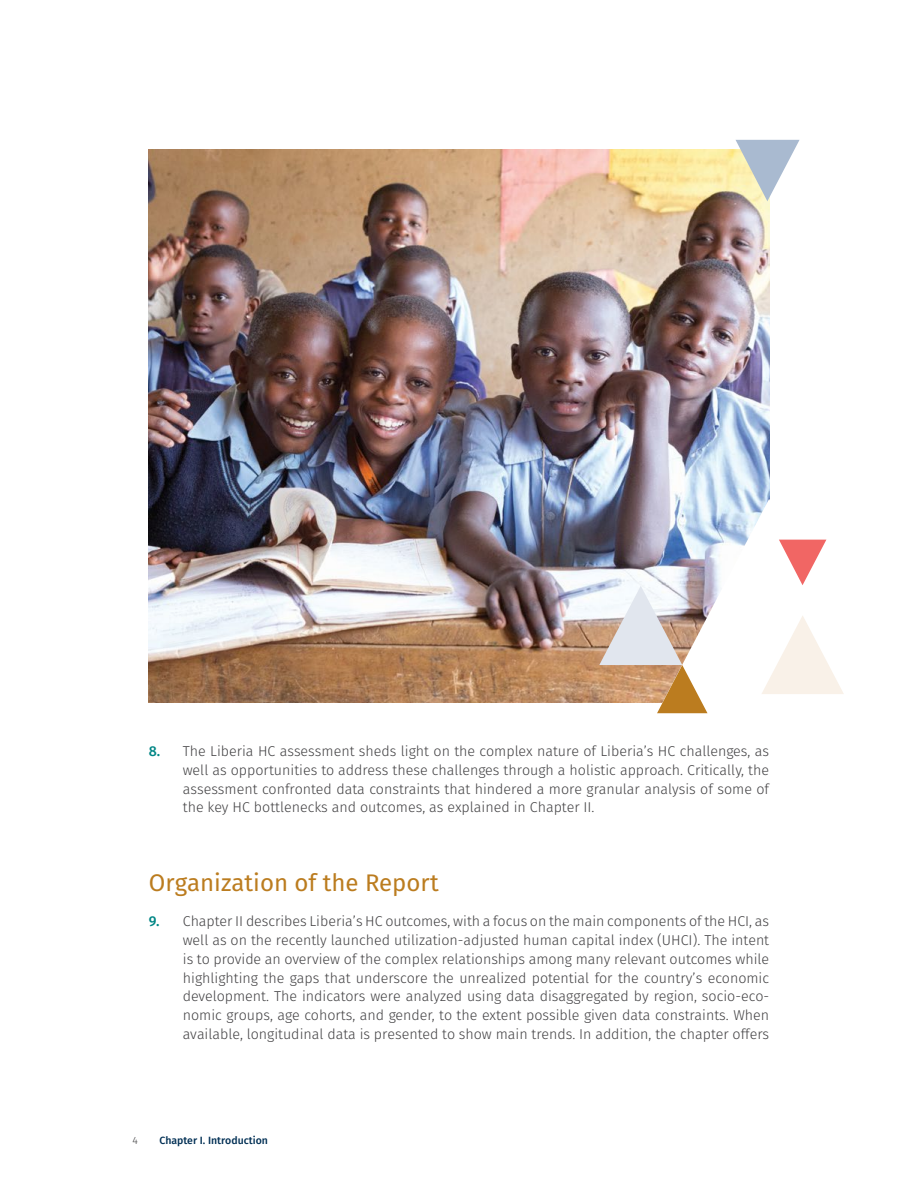
<style>
.page{position:relative;width:918px;height:1188px;background:#fff}
.page>*{position:absolute;margin:0;border:0;box-sizing:border-box;transform-origin:0 0}
.t1{font:24px "Fira Sans";color:#bb7c1f}
.t2{font:300 14.25px/18.8px "Fira Sans";color:#414042;text-align:justify}
.t3{font:500 10.5px "Fira Sans";color:#002f54}
.t4{font:300 10.5px "Fira Sans";color:#414042}
.s1{font-weight:500;color:#008685}
</style>
<div class="page">
<img style="left:149px;top:149px;width:620px;height:553px">
<svg style="left:646px;top:499px;width:181px;height:215px"></svg>
<svg style="left:779px;top:540px;width:47px;height:45px"></svg>
<svg style="left:736px;top:140px;width:64px;height:61px"></svg>
<svg style="left:761px;top:615px;width:83px;height:79px"></svg>
<svg style="left:599px;top:586px;width:109px;height:127px"></svg>
<p class="t2" style="left:183px;top:743px;width:588px;text-indent:-34px"><span class="s1">8.</span> The Liberia HC assessment sheds light on the complex nature of Liberia’s HC challenges, as well as opportunities to address these challenges through a holistic approach. Critically, the assessment confronted data constraints that hindered a more granular analysis of some of the key HC bottlenecks and outcomes, as explained in Chapter II.</p>
<h1 class="t1" style="left:149px;top:866px;width:291px">Organization of the Report</h1>
<p class="t2" style="left:183px;top:913px;width:588px;text-indent:-34px"><span class="s1">9.</span> Chapter II describes Liberia’s HC outcomes, with a focus on the main components of the HCI, as well as on the recently launched utilization-adjusted human capital index (UHCI). The intent is to provide an overview of the complex relationships among many relevant outcomes while highlighting the gaps that underscore the unrealized potential for the country’s economic development. The indicators were analyzed using data disaggregated by region, socio-eco&shy;nomic groups, age cohorts, and gender, to the extent possible given data constraints. When available, longitudinal data is presented to show main trends. In addition, the chapter offers</p>
<p class="t4" style="left:132px;top:1133px;width:7px">4</p>
<p class="t3" style="left:159px;top:1133px;width:110px">Chapter I. Introduction</p>
</div>
